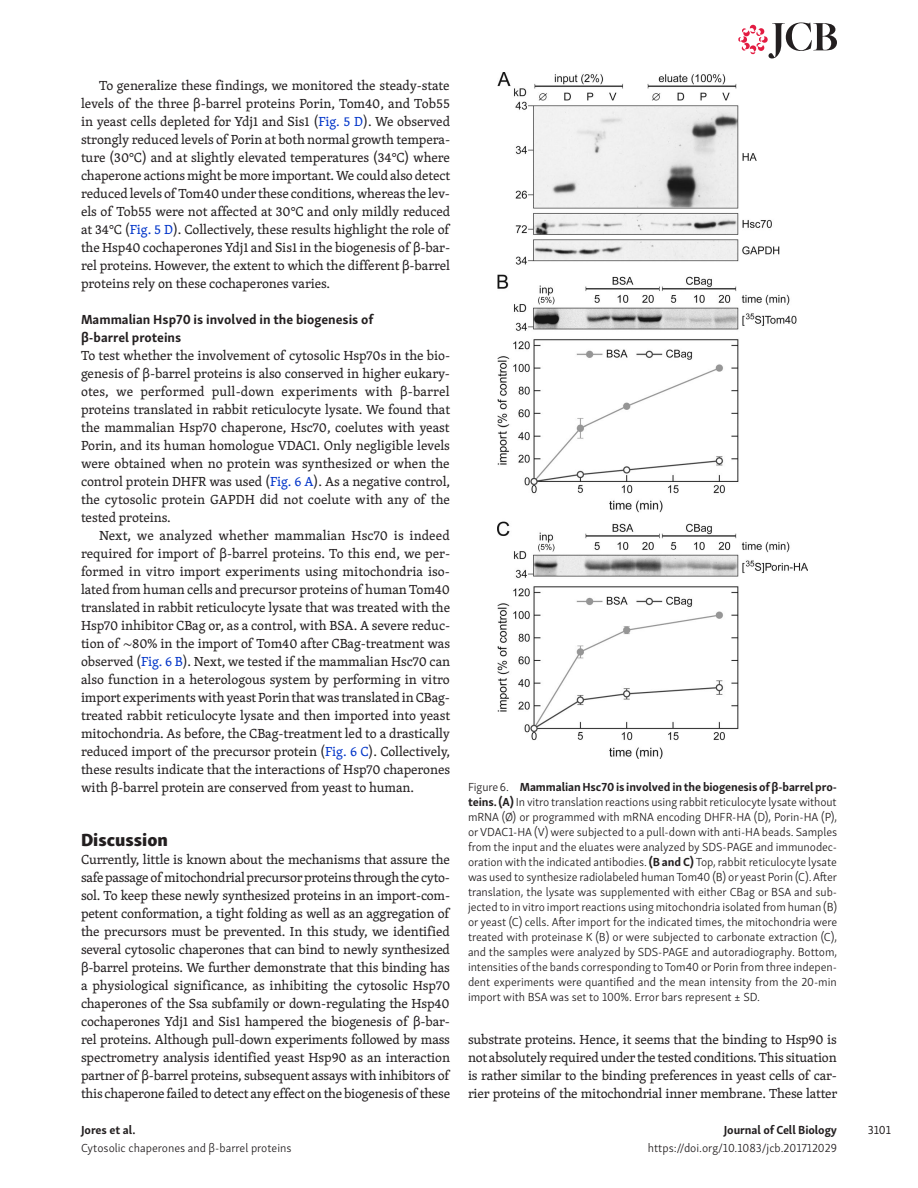
<style>
.page{position:relative;width:918px;height:1188px;background:#fff}
.page>*{position:absolute;margin:0;border:0;box-sizing:border-box;transform-origin:0 0}
.t1{font:18px "Skolar Sans PE Eb";color:#231f20}
.t2{font:13.5px/18px "Skolar PE";letter-spacing:-.005em;color:#231f20;text-align:justify}
.t3{font:700 13.5px/18px "Skolar Sans PE";color:#231f20}
.t4{font:300 12px/15px "Skolar Sans PE";letter-spacing:-.005em;color:#231f20;text-align:justify}
.t5{font:700 12px "Skolar Sans PE";letter-spacing:-.005em;color:#231f20}
.t6{font:12px "Skolar Sans PE";color:#231f20}
.s1{color:#0034c9}
.s2{font-family:"STIX"}
.s3{font-weight:700}
</style>
<div class="page">
<svg style="left:738px;top:23px;width:99px;height:35px"></svg>
<img style="left:497px;top:72px;width:311px;height:686px">
<p class="t2" style="left:81px;top:76px;width:371px;text-indent:18px">To generalize these findings, we monitored the steady-state levels of the three β-barrel proteins Porin, Tom40, and Tob55 in yeast cells depleted for Ydj1 and Sis1 (<span class="s1">Fig. 5 D</span>). We observed strongly reduced levels of Porin at both normal growth tempera&shy;ture (30°C) and at slightly elevated temperatures (34°C) where chaperone actions might be more important. We could also detect reduced levels of Tom40 under these conditions, whereas the lev&shy;els of Tob55 were not affected at 30°C and only mildly reduced at 34°C (<span class="s1">Fig. 5 D</span>). Collectively, these results highlight the role of the Hsp40 cochaperones Ydj1 and Sis1 in the biogenesis of β-bar&shy;rel proteins. However, the extent to which the different β-barrel proteins rely on these cochaperones varies.</p>
<p class="t3" style="left:81px;top:309px;width:294px">Mammalian Hsp70 is involved in the biogenesis of β-barrel proteins</p>
<p class="t2" style="left:81px;top:346px;width:371px">To test whether the involvement of cytosolic Hsp70s in the bio&shy;genesis of β-barrel proteins is also conserved in higher eukary&shy;otes, we performed pull-down experiments with β-barrel proteins translated in rabbit reticulocyte lysate. We found that the mammalian Hsp70 chaperone, Hsc70, coelutes with yeast Porin, and its human homologue VDAC1. Only negligible levels were obtained when no protein was synthesized or when the control protein DHFR was used (<span class="s1">Fig. 6 A</span>). As a negative control, the cytosolic protein GAPDH did not coelute with any of the tested proteins.</p>
<p class="t2" style="left:81px;top:526px;width:371px;text-indent:18px">Next, we analyzed whether mammalian Hsc70 is indeed required for import of β-barrel proteins. To this end, we per&shy;formed in vitro import experiments using mitochondria iso&shy;lated from human cells and precursor proteins of human Tom40 translated in rabbit reticulocyte lysate that was treated with the Hsp70 inhibitor CBag or, as a control, with BSA. A severe reduc&shy;tion of <span class="s2">∼</span>80% in the import of Tom40 after CBag-treatment was observed (<span class="s1">Fig. 6 B</span>). Next, we tested if the mammalian Hsc70 can also function in a heterologous system by performing in vitro import experiments with yeast Porin that was translated in CBag&shy;treated rabbit reticulocyte lysate and then imported into yeast mitochondria. As before, the CBag-treatment led to a drastically reduced import of the precursor protein (<span class="s1">Fig. 6 C</span>). Collectively, these results indicate that the interactions of Hsp70 chaperones with β-barrel protein are conserved from yeast to human.</p>
<h1 class="t1" style="left:81px;top:824px;width:88px">Discussion</h1>
<p class="t2" style="left:81px;top:850px;width:371px">Currently, little is known about the mechanisms that assure the safe passage of mitochondrial precursor proteins through the cyto&shy;sol. To keep these newly synthesized proteins in an import-com&shy;petent conformation, a tight folding as well as an aggregation of the precursors must be prevented. In this study, we identified several cytosolic chaperones that can bind to newly synthesized β-barrel proteins. We further demonstrate that this binding has a physiological significance, as inhibiting the cytosolic Hsp70 chaperones of the Ssa subfamily or down-regulating the Hsp40 cochaperones Ydj1 and Sis1 hampered the biogenesis of β-bar&shy;rel proteins. Although pull-down experiments followed by mass spectrometry analysis identified yeast Hsp90 as an interaction partner of β-barrel proteins, subsequent assays with inhibitors of this chaperone failed to detect any effect on the biogenesis of these</p>
<p class="t5" style="left:81px;top:1120px;width:56px">Jores et al.</p>
<p class="t4" style="left:81px;top:1140px;width:212px">Cytosolic chaperones and β-barrel proteins</p>
<p class="t4" style="left:468px;top:779px;width:371px">Figure 6. <span class="s3">Mammalian Hsc70 is involved in the biogenesis of β-barrel pro&shy;teins. (A)</span> In vitro translation reactions using rabbit reticulocyte lysate without mRNA (Ø) or programmed with mRNA encoding DHFR-HA (D), Porin-HA (P), or VDAC1-HA (V) were subjected to a pull-down with anti-HA beads. Samples from the input and the eluates were analyzed by SDS-PAGE and immunodec&shy;oration with the indicated antibodies. <span class="s3">(B and C)</span> Top, rabbit reticulocyte lysate was used to synthesize radiolabeled human Tom40 (B) or yeast Porin (C). After translation, the lysate was supplemented with either CBag or BSA and sub&shy;jected to in vitro import reactions using mitochondria isolated from human (B) or yeast (C) cells. After import for the indicated times, the mitochondria were treated with proteinase K (B) or were subjected to carbonate extraction (C), and the samples were analyzed by SDS-PAGE and autoradiography. Bottom, intensities of the bands corresponding to Tom40 or Porin from three indepen&shy;dent experiments were quantified and the mean intensity from the 20-min import with BSA was set to 100%. Error bars represent ± SD.</p>
<p class="t2" style="left:468px;top:1030px;width:371px">substrate proteins. Hence, it seems that the binding to Hsp90 is not absolutely required under the tested conditions. This situation is rather similar to the binding preferences in yeast cells of car&shy;rier proteins of the mitochondrial inner membrane. These latter</p>
<p class="t5" style="left:724px;top:1120px;width:115px">Journal of Cell Biology</p>
<p class="t4" style="left:648px;top:1140px;width:191px">https://doi.org/10.1083/jcb.201712029</p>
<p class="t6" style="left:868px;top:1121px;width:25px">3101</p>
</div>
